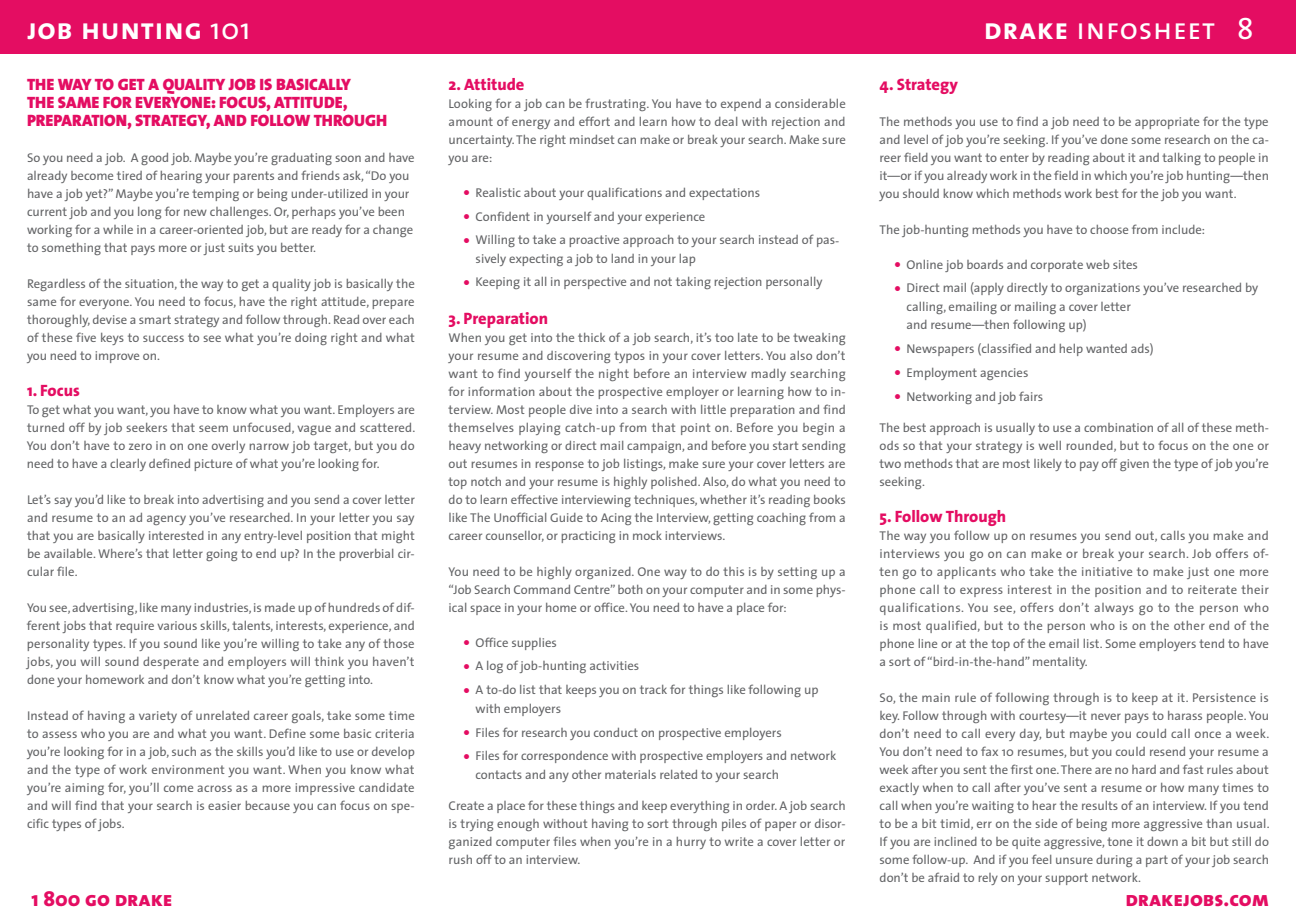
<style>
.page{position:relative;width:1296px;height:918px;background:#fff}
.page>*{position:absolute;margin:0;border:0;box-sizing:border-box;transform-origin:0 0}
.t1{font:30px "The Sans Caps";letter-spacing:.025em;color:#fff}
.t2{font:30px "The Sans Bold Caps";letter-spacing:.025em;color:#fff}
.t3{font:30px "The Sans";color:#fff}
.t4{font:21px "The Sans Extra Bold Caps";color:#e40d62}
.t5{font:16.5px/18px "The Sans Black Caps";color:#e40d62}
.t6{font:800 16.5px "The Sans";color:#e40d62}
.t7{font:15px/24px "The Sans Extra Bold Caps";color:#e40d62;text-align:justify}
.t8{font:12.75px/18px "The Sans";color:#636466;text-align:justify}
.s1{font-family:"The Sans"}
.s2{font-family:"The Sans Bold Caps"}
.s3{font-family:"The Sans";font-weight:800}
</style>
<div class="page">
<div style="left:0;top:0;width:1296px;height:54px;background:#e40d62"></div>
<h1 class="t2" style="left:27px;top:4px;width:225px">job hunting <span class="s1">101</span></h1>
<h1 class="t3" style="left:1237px;top:4px;width:18px">8</h1>
<p class="t5" style="left:27px;top:75px;width:362px">THE WAY TO GET A QUALITY JOB IS BASICALLY<br>THE SAME FOR EVERYONE: FOCUS, ATTITUDE,<br>PREPARATION, STRATEGY, AND FOLLOW THROUGH</p>
<p class="t8" style="left:27px;top:148px;width:389px;text-align:left">So you need a job. A good job. Maybe you’re graduating soon and have already become tired of hearing your parents and friends ask, “Do you have a job yet?” Maybe you’re temping or being under--utilized in your current job and you long for new challenges. Or, perhaps you’ve been working for a while in a career-oriented job, but are ready for a change to something that pays more or just suits you better.</p>
<p class="t8" style="left:27px;top:274px;width:389px">Regardless of the situation, the way to get a quality job is basically the same for everyone. You need to focus, have the right attitude, prepare thoroughly, devise a smart strategy and follow through. Read over each of these five keys to success to see what you’re doing right and what you need to improve on.</p>
<p class="t6" style="left:27px;top:377px;width:54px">1. Focus</p>
<p class="t8" style="left:27px;top:400px;width:390px">To get what you want, you have to know what you want. Employers are turned off by job seekers that seem unfocused, vague and scattered.<br>You don’t have to zero in on one overly narrow job target, but you do need to have a clearly defined picture of what you’re looking for.</p>
<p class="t8" style="left:27px;top:490px;width:389px">Let’s say you’d like to break into advertising and you send a cover letter and resume to an ad agency you’ve researched. In your letter you say that you are basically interested in any entry-level position that might be available. Where’s that letter going to end up? In the proverbial cir-- cular file.</p>
<p class="t8" style="left:27px;top:598px;width:389px">You see, advertising, like many industries, is made up of hundreds of dif-- ferent jobs that require various skills, talents, interests, experience, and personality types. If you sound like you’re willing to take any of those jobs, you will sound desperate and employers will think you haven’t done your homework and don’t know what you’re getting into.</p>
<p class="t8" style="left:27px;top:706px;width:390px">Instead of having a variety of unrelated career goals, take some time to assess who you are and what you want. Define some basic criteria you’re looking for in a job, such as the skills you’d like to use or develop and the type of work environment you want. When you know what you’re aiming for, you’ll come across as a more impressive candidate and will find that your search is easier because you can focus on spe-- cific types of jobs.</p>
<h1 class="t1" style="left:984px;top:4px;width:233px"><span class="s2">drake</span> infosheet</h1>
<p class="t6" style="left:449px;top:71px;width:77px">2. Attitude</p>
<p class="t8" style="left:449px;top:94px;width:399px">Looking for a job can be frustrating. You have to expend a considerable amount of energy and effort and learn how to deal with rejection and uncertainty. The right mindset can make or break your search. Make sure you are:</p>
<p class="t8" style="left:476px;top:180px;width:365px;line-height:24px;text-align:left">Realistic about your qualifications and expectations<br>Confident in yourself and your experience<br>Willing to take a proactive approach to your search instead of pas--</p>
<p class="t8" style="left:476px;top:246px;width:348px;line-height:24px">sively expecting a job to land in your lap<br>Keeping it all in perspective and not taking rejection personally</p>
<p class="t6" style="left:449px;top:305px;width:101px">3. Preparation</p>
<p class="t8" style="left:449px;top:328px;width:399px">When you get into the thick of a job search, it’s too late to be tweaking your resume and discovering typos in your cover letters. You also don’t want to find yourself the night before an interview madly searching for information about the prospective employer or learning how to in-- terview. Most people dive into a search with little preparation and find themselves playing catch-up from that point on. Before you begin a heavy networking or direct mail campaign, and before you start sending out resumes in response to job listings, make sure your cover letters are top notch and your resume is highly polished. Also, do what you need to do to learn effective interviewing techniques, whether it’s reading books like The Unofficial Guide to Acing the Interview, getting coaching from a career counsellor, or practicing in mock interviews.</p>
<p class="t8" style="left:449px;top:562px;width:399px">You need to be highly organized. One way to do this is by setting up a “Job Search Command Centre” both on your computer and in some phys-- ical space in your home or office. You need to have a place for:</p>
<p class="t8" style="left:476px;top:630px;width:344px;line-height:24px;text-align:left">Office supplies<br>A log of job-hunting activities<br>A to-do list that keeps you on track for things like following up</p>
<p class="t8" style="left:476px;top:696px;width:362px;line-height:24px;text-align:left">with employers<br>Files for research you conduct on prospective employers<br>Files for correspondence with prospective employers and network</p>
<p class="t8" style="left:476px;top:765px;width:305px">contacts and any other materials related to your search</p>
<p class="t8" style="left:449px;top:796px;width:399px">Create a place for these things and keep everything in order. A job search is trying enough without having to sort through piles of paper or disor-- ganized computer files when you’re in a hurry to write a cover letter or rush off to an interview.</p>
<p class="t6" style="left:880px;top:71px;width:80px">4. Strategy</p>
<p class="t8" style="left:880px;top:112px;width:391px">The methods you use to find a job need to be appropriate for the type and level of job you’re seeking. If you’ve done some research on the ca-- reer field you want to enter by reading about it and talking to people in it—or if you already work in the field in which you’re job hunting—then you should know which methods work best for the job you want.</p>
<p class="t8" style="left:880px;top:220px;width:327px">The job-hunting methods you have to choose from include:</p>
<p class="t8" style="left:907px;top:252px;width:353px;line-height:24px">Online job boards and corporate web sites<br>Direct mail (apply directly to organizations you’ve researched by</p>
<p class="t8" style="left:907px;top:297px;width:226px">calling, emailing or mailing a cover letter and resume—then following up)</p>
<p class="t8" style="left:907px;top:336px;width:249px;line-height:24px;text-align:left">Newspapers (classified and help wanted ads)<br>Employment agencies<br>Networking and job fairs</p>
<p class="t8" style="left:880px;top:418px;width:391px">The best approach is usually to use a combination of all of these meth-- ods so that your strategy is well rounded, but to focus on the one or two methods that are most likely to pay off given the type of job you’re seeking.</p>
<p class="t6" style="left:880px;top:503px;width:128px">5. Follow Through</p>
<p class="t8" style="left:880px;top:526px;width:391px">The way you follow up on resumes you send out, calls you make and interviews you go on can make or break your search. Job offers of-- ten go to applicants who take the initiative to make just one more phone call to express interest in the position and to reiterate their qualifications. You see, offers don’t always go to the person who is most qualified, but to the person who is on the other end of the phone line or at the top of the email list. Some employers tend to have a sort of “bird-in-the-hand” mentality.</p>
<p class="t8" style="left:880px;top:688px;width:392px">So, the main rule of following through is to keep at it. Persistence is key. Follow through with courtesy—it never pays to harass people. You don’t need to call every day, but maybe you could call once a week.<br>You don’t need to fax 10 resumes, but you could resend your resume a week after you sent the first one. There are no hard and fast rules about exactly when to call after you’ve sent a resume or how many times to call when you’re waiting to hear the results of an interview. If you tend to be a bit timid, err on the side of being more aggressive than usual.<br>If you are inclined to be quite aggressive, tone it down a bit but still do some follow-up. And if you feel unsure during a part of your job search don’t be afraid to rely on your support network.</p>
<p class="t7" style="left:464px;top:179px;width:8px">• • •</p>
<p class="t7" style="left:464px;top:269px;width:8px">•</p>
<p class="t7" style="left:895px;top:251px;width:8px">• •</p>
<p class="t7" style="left:895px;top:335px;width:8px">• • •</p>
<p class="t7" style="left:464px;top:629px;width:8px">• • •</p>
<p class="t7" style="left:464px;top:719px;width:8px">• •</p>
<h2 class="t4" style="left:32px;top:881px;width:143px"><span class="s3">1 800</span> go drake</h2>
<h2 class="t4" style="left:1125px;top:881px;width:145px">drakejobs.com</h2>
</div>
